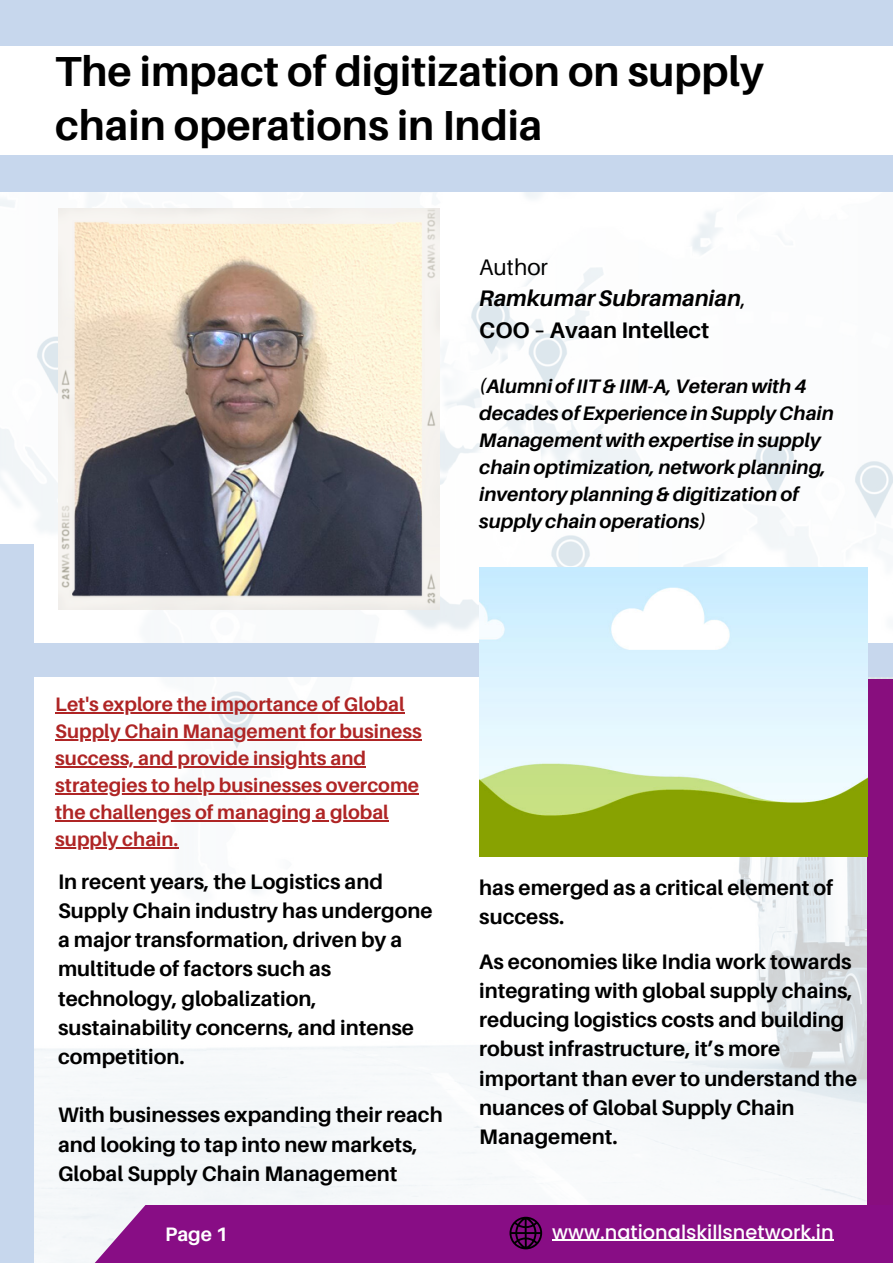
<style>
.page{position:relative;width:893px;height:1264px;background:#fff}
.page>*{position:absolute;margin:0;border:0;box-sizing:border-box;transform-origin:0 0}
.t1{font:700 42px/54px "Aileron";color:#000}
.t2{font:italic 700 22.5px/31.5px "Aileron";color:#000}
.t3{font:700 21px/29.2px "Aileron";color:#000}
.t4{font:italic 700 19.5px/27px "Aileron";color:#000}
.t5{font:700 19.5px/27px "Aileron";color:#af2525}
.t6{font:700 19.5px "Aileron";color:#fff}
.t7{font:500 19.35px "Poppins";color:#fff}
.s1{font-weight:400;font-style:normal}
.s2{font-style:normal}
</style>
<div class="page">
<img style="left:0;top:191px;width:892px;height:1071px">
<div style="left:0;top:545px;width:33px;height:717px;background:#c7d7ed"></div>
<div style="left:867px;top:679px;width:25px;height:583px;background:#880e7e"></div>
<div style="left:0;top:643px;width:892px;height:33px;background:#c7d7ed"></div>
<img style="left:479px;top:567px;width:388px;height:289px">
<div style="left:0;top:0;width:892px;height:191px;background:#c7d7ed"></div>
<div style="left:79px;top:1204px;width:813px;height:58px;background:#880d85"></div>
<div style="left:0;top:46px;width:892px;height:109px;background:#fff"></div>
<svg style="left:509px;top:1216px;width:33px;height:33px"></svg>
<hr style="left:552px;top:1239px;width:281px;height:1px;background:#fff">
<img style="left:58px;top:208px;width:381px;height:401px">
<hr style="left:55px;top:712px;width:349px;height:1px;background:#af2525">
<hr style="left:55px;top:739px;width:366px;height:1px;background:#af2525">
<hr style="left:55px;top:766px;width:311px;height:1px;background:#af2525">
<hr style="left:55px;top:793px;width:364px;height:1px;background:#af2525">
<hr style="left:55px;top:820px;width:333px;height:1px;background:#af2525">
<hr style="left:55px;top:847px;width:123px;height:1px;background:#af2525">
<h1 class="t1" style="left:55px;top:43px;width:710px">The impact of digitization on supply chain operations in India</h1>
<p class="t2" style="left:479px;top:251px;width:268px"><span class="s1">Author<br></span>Ramkumar Subramanian<span class="s1">,<br></span><span class="s2">COO – Avaan Intellect</span></p>
<p class="t4" style="left:479px;top:372px;width:356px">(Alumni of IIT &amp; IIM-A, Veteran with 4 decades of Experience in Supply Chain Management with expertise in supply chain optimization, network planning, inventory planning &amp; digitization of supply chain operations)</p>
<p class="t5" style="left:55px;top:690px;width:368px">Let's explore the importance of Global Supply Chain Management for business success, and provide insights and strategies to help businesses overcome the challenges of managing a global supply chain.</p>
<p class="t3" style="left:58px;top:866px;width:376px">In recent years, the Logistics and<br>Supply Chain industry has undergone a major transformation, driven by a multitude of factors such as technology, globalization, sustainability concerns, and intense competition.</p>
<p class="t3" style="left:58px;top:1100px;width:386px">With businesses expanding their reach and looking to tap into new markets,<br>Global Supply Chain Management</p>
<p class="t6" style="left:165px;top:1221px;width:64px">Page 1</p>
<p class="t3" style="left:479px;top:872px;width:355px">has emerged as a critical element of success.</p>
<p class="t3" style="left:479px;top:946px;width:379px">As economies like India work towards integrating with global supply chains, reducing logistics costs and building robust infrastructure, it’s more important than ever to understand the nuances of Global Supply Chain Management.</p>
<p class="t7" style="left:552px;top:1218px;width:283px">www.nationalskillsnetwork.in</p>
</div>
